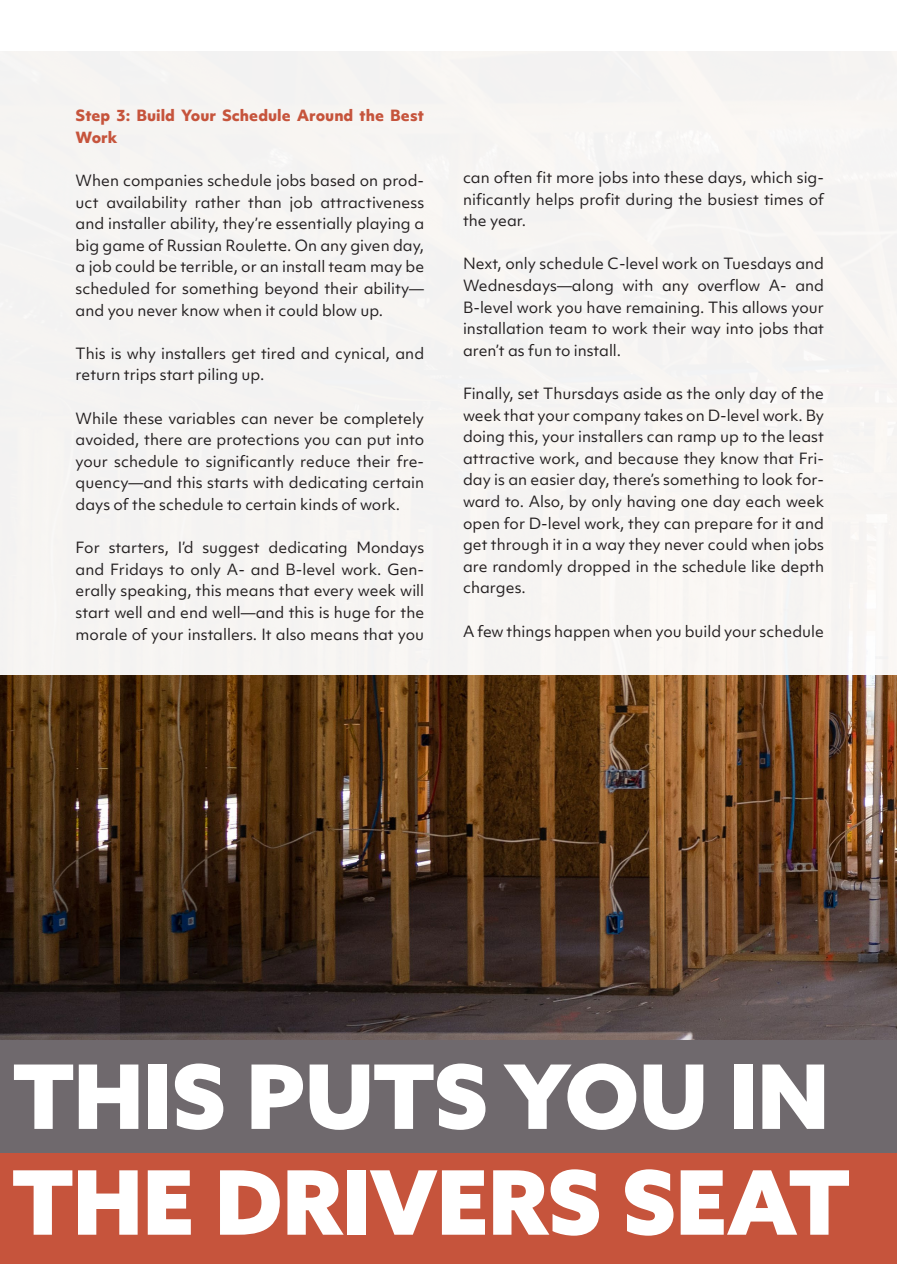
<style>
.page{position:relative;width:897px;height:1264px;background:#fff}
.page>*{position:absolute;margin:0;border:0;box-sizing:border-box;transform-origin:0 0}
.t1{font:900 88.95px "Azo Sans";color:#fff}
.t2{font:14.85px/21.6px "Objektiv Mk 1";color:#231f20;text-align:justify}
.t3{font:800 14.85px/21.6px "Objektiv Mk 1";color:#c6543c}
</style>
<div class="page">
<img style="left:0;top:674px;width:121px;height:366px">
<img style="left:121px;top:674px;width:775px;height:366px">
<div style="left:0;top:0;width:896px;height:674px;background:linear-gradient(to right,#f5f4f3,#f8f6f4)"></div>
<div style="left:0;top:1040px;width:896px;height:115px;background:#6f696d"></div>
<div style="left:0;top:1153px;width:896px;height:111px;background:#c6543c"></div>
<p class="t3" style="left:76px;top:104px;width:350px">Step 3: Build Your Schedule Around the Best<br>Work</p>
<p class="t2" style="left:76px;top:169px;width:350px">When companies schedule jobs based on prod&shy;uct availability rather than job attractiveness and installer ability, they’re essentially playing a big game of Russian Roulette. On any given day, a job could be terrible, or an install team may be scheduled for something beyond their ability— and you never know when it could blow up.</p>
<p class="t2" style="left:76px;top:342px;width:350px">This is why installers get tired and cynical, and return trips start piling up.</p>
<p class="t2" style="left:76px;top:407px;width:350px">While these variables can never be completely avoided, there are protections you can put into your schedule to significantly reduce their fre&shy;quency—and this starts with dedicating certain days of the schedule to certain kinds of work.</p>
<p class="t2" style="left:76px;top:537px;width:350px">For starters, I’d suggest dedicating Mondays and Fridays to only A- and B-level work. Gen&shy;erally speaking, this means that every week will start well and end well—and this is huge for the morale of your installers. It also means that you</p>
<p class="t2" style="left:463px;top:166px;width:362px">can often fit more jobs into these days, which sig&shy;nificantly helps profit during the busiest times of the year.</p>
<p class="t2" style="left:463px;top:253px;width:362px">Next, only schedule C-level work on Tuesdays and Wednesdays—along with any overflow A- and B-level work you have remaining. This allows your installation team to work their way into jobs that aren’t as fun to install.</p>
<p class="t2" style="left:463px;top:382px;width:362px">Finally, set Thursdays aside as the only day of the week that your company takes on D-level work. By doing this, your installers can ramp up to the least attractive work, and because they know that Fri&shy;day is an easier day, there’s something to look for&shy;ward to. Also, by only having one day each week open for D-level work, they can prepare for it and get through it in a way they never could when jobs are randomly dropped in the schedule like depth charges.</p>
<p class="t2" style="left:463px;top:620px;width:362px">A few things happen when you build your schedule</p>
<p class="t1" style="left:13px;top:1037px;width:817px">THIS PUTS YOU IN</p>
<p class="t1" style="left:13px;top:1143px;width:838px">THE DRIVERS SEAT</p>
</div>
